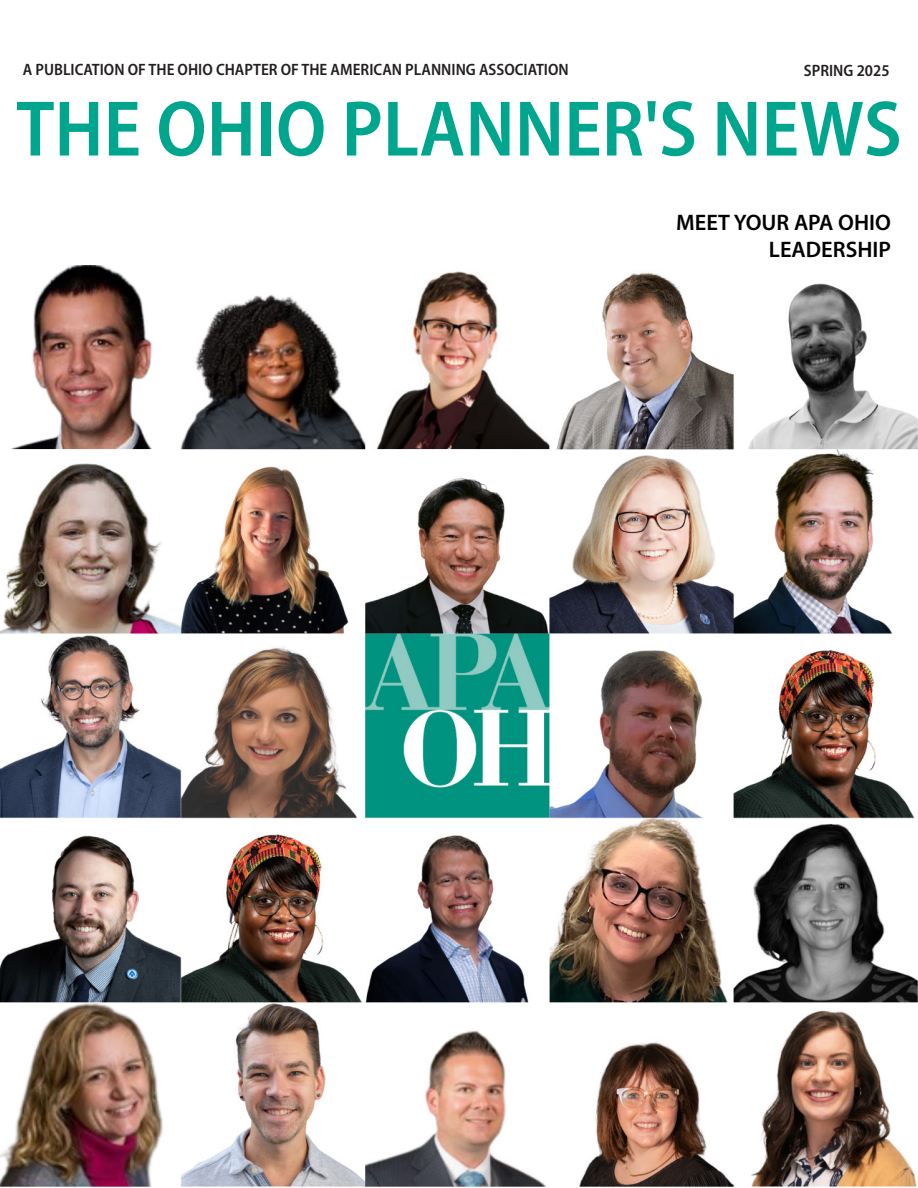
<style>
.page{position:relative;width:918px;height:1188px;background:#fff}
.page>*{position:absolute;margin:0;border:0;box-sizing:border-box;transform-origin:0 0}
.Numbering{font:600 semi-condensed 79.5px "Myriad Pro";color:#00a58d}
.Numbering-2{font:600 22.5px/27px "Myriad Pro";color:#000001;text-align:right}
.Numbering-3{font:600 semi-condensed 16.5px "Myriad Pro";color:#231f20}
</style>
<div class="page">
<img style="left:0;top:266px;width:918px;height:921px">
<p class="Numbering-3" style="left:23px;top:59px;width:548px">A PUBLICATION OF THE OHIO CHAPTER OF THE AMERICAN PLANNING ASSOCIATION</p>
<p class="Numbering-3" style="left:804px;top:60px;width:87px">SPRING 2025</p>
<p class="Numbering" style="left:16px;top:79px;width:887px">THE OHIO PLANNER'S NEWS</p>
<p class="Numbering-2" style="left:676px;top:208px;width:216px">MEET YOUR APA OHIO<br>LEADERSHIP</p>
</div>
